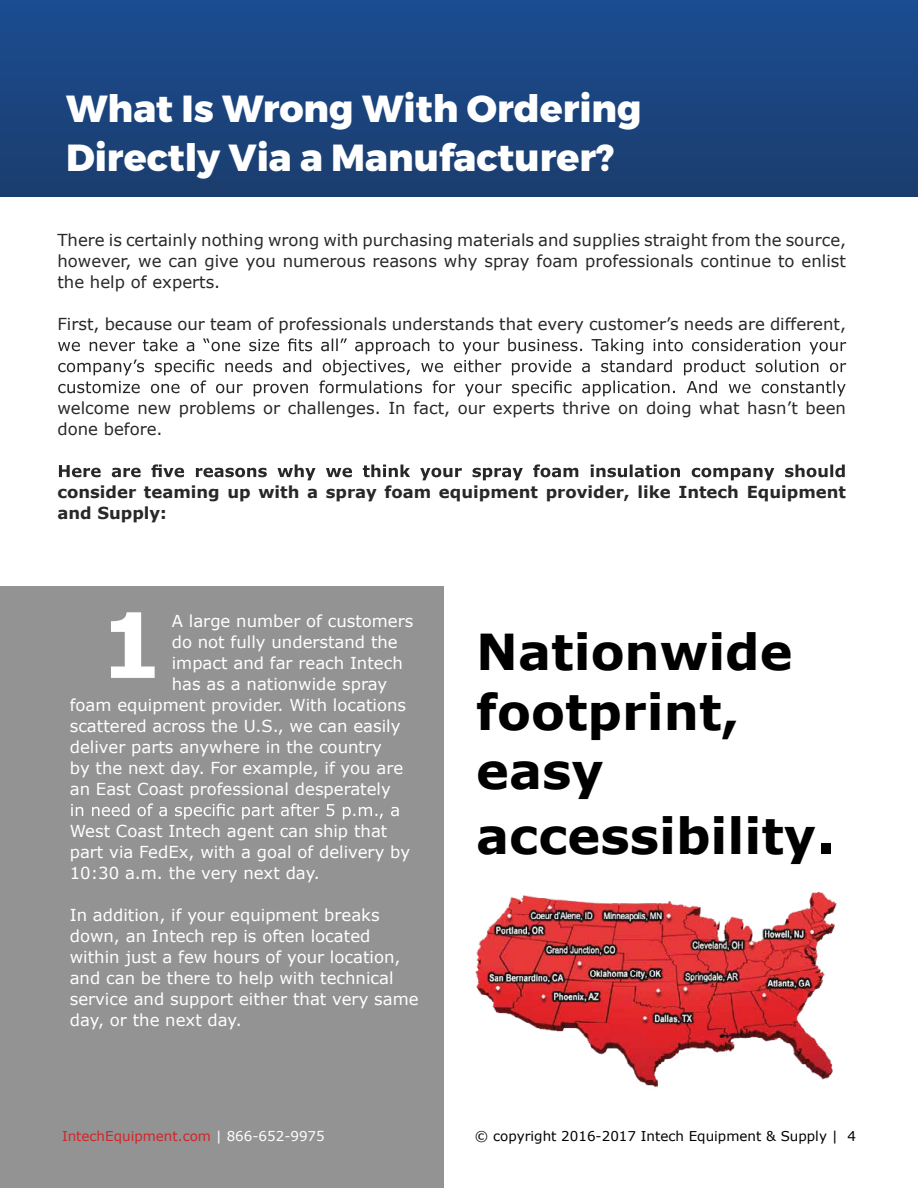
<style>
.page{position:relative;width:918px;height:1188px;background:#fff}
.page>*{position:absolute;margin:0;border:0;box-sizing:border-box;transform-origin:0 0}
.t1{font:700 90px "Verdana";color:#fff}
.t2{font:700 49.5px/59.4px "Verdana";color:#000}
.t3{font:800 37.65px/48.8px "Montserrat";color:#fff}
.t4{font:16.5px/21px "Verdana";color:#fff}
.t5{font:16.5px/21px "Verdana";color:#292829;text-align:justify}
.t6{font:700 16.5px/21px "Verdana";color:#292829}
.t7{font:13.5px "Verdana";color:#d32427}
.t8{font:13.5px "Verdana";color:#000}
.s1{font-size:54px}
.s2{color:#fff}
.s3{color:#000}
</style>
<div class="page">
<div style="left:0;top:0;width:918px;height:196px;background:linear-gradient(to bottom,#1b4c92,#1b3d6d)"></div>
<div style="left:0;top:587px;width:444px;height:601px;background:#939393"></div>
<svg style="left:71px;top:803px;width:328px;height:16px"></svg>
<img style="left:475px;top:891px;width:362px;height:197px">
<svg style="left:58px;top:338px;width:788px;height:58px"></svg>
<svg style="left:59px;top:464px;width:786px;height:16px"></svg>
<h3 class="t3" style="left:66px;top:85px;width:577px">What Is Wrong With Ordering<br>Directly Via a Manufacturer?</h3>
<p class="t5" style="left:57px;top:229px;width:790px">There is certainly nothing wrong with purchasing materials and supplies straight from the source, however, we can give you numerous reasons why spray foam professionals continue to enlist the help of experts.</p>
<p class="t5" style="left:57px;top:313px;width:790px">First, because our team of professionals understands that every customer’s needs are different,</p>
<p class="t5" style="left:57px;top:397px;width:790px">welcome new problems or challenges. In fact, our experts thrive on doing what hasn’t been done before.</p>
<p class="t6" style="left:57px;top:481px;width:790px">consider teaming up with a spray foam equipment provider, like Intech Equipment and Supply:</p>
<h1 class="t1" style="left:99px;top:581px;width:65px">1</h1>
<p class="t4" style="left:172px;top:610px;width:243px">A large number of customers</p>
<p class="t4" style="left:172px;top:631px;width:228px">do not fully understand the</p>
<p class="t4" style="left:172px;top:652px;width:233px">impact and far reach Intech</p>
<p class="t4" style="left:172px;top:673px;width:217px">has as a nationwide spray</p>
<p class="t4" style="left:70px;top:694px;width:338px">foam equipment provider. With locations</p>
<p class="t4" style="left:70px;top:715px;width:332px">scattered across the U.S., we can easily</p>
<p class="t4" style="left:70px;top:736px;width:314px">deliver parts anywhere in the country</p>
<p class="t4" style="left:70px;top:757px;width:335px">by the next day. For example, if you are</p>
<p class="t4" style="left:70px;top:778px;width:323px">an East Coast professional desperately</p>
<p class="t4" style="left:70px;top:820px;width:342px">West Coast Intech agent can ship that part via FedEx, with a goal of delivery by<br>10:30 a.m. the very next day.</p>
<p class="t4" style="left:70px;top:904px;width:350px">In addition, if your equipment breaks down, an Intech rep is often located within just a few hours of your location, and can be there to help with technical service and support either that very same day, or the next day.</p>
<h2 class="t2" style="left:476px;top:622px;width:318px">Nationwide footprint, easy</h2>
<h2 class="t2" style="left:476px;top:805px;width:361px">accessibility<span class="s1">.</span></h2>
<p class="t7" style="left:62px;top:1127px;width:264px">IntechEquipment.com <span class="s2">| 866-652-9975</span></p>
<p class="t7" style="left:65px;top:1127px;width:264px">IntechEquipment.com <span class="s3">| 866-652-9975</span></p>
<p class="t8" style="left:475px;top:1127px;width:382px">© copyright 2016-2017 Intech Equipment &amp; Supply | 4</p>
</div>
